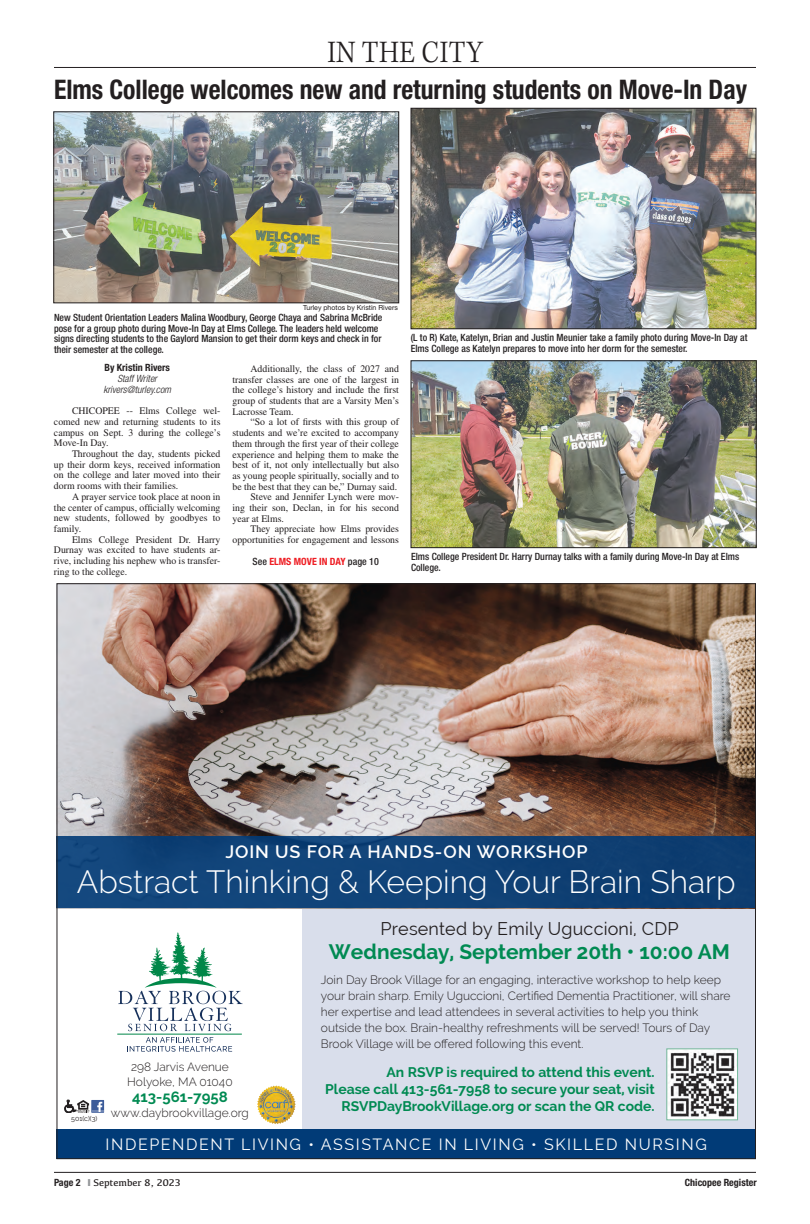
<style>
.page{position:relative;width:810px;height:1224px;background:#fff}
.page>*{position:absolute;margin:0;border:0;box-sizing:border-box;transform-origin:0 0}
.t1{font:300 32px "Raleway";color:#fff}
.t2{font:300 32px "Kepler Std";letter-spacing:.015em;color:#231f20;scale:.9 1}
.CRHelvBoldCond30{font:700 condensed 27px "Helvetica Neue LT Std";color:#231f20;scale:.95 1}
.t3{font:700 21px "Raleway";color:#008a52}
.t4{font:18px "Raleway";letter-spacing:.01em;color:#231f20}
.t5{font:600 18px "Raleway";letter-spacing:.05em;color:#fff}
.t6{font:16px "Raleway";letter-spacing:.1em;color:#fff}
.t7{font:700 15px "Raleway";color:#008a52}
.t8{font:700 14px/17px "Raleway";color:#008a52;text-align:right}
.t9{font:300 12px/16px "Raleway";color:#231f20}
.CRBodyTxt_Times{font:10px/10.7px "Times LT Std";color:#231f20;text-align:justify}
.CRCutline{font:500 condensed 10px/10.7px "Helvetica Neue LT Std";color:#231f20}
.CRbyline1{font:700 condensed 10px "Helvetica Neue LT Std";color:#231f20}
.CRbyline2{font:italic 300 condensed 10px "Helvetica Neue LT Std";color:#231f20}
.t10{font:700 condensed 10px "Helvetica Neue LT Std";color:#ee1d23}
.t11{font:10px "Kefa";color:#231f20}
.BG_Photo_credit{font:7px "Helvetica Neue LT Std";color:#231f20}
.t12{font:7px "Raleway";color:#231f20}
.s1{font-weight:500;color:#231f20}
.s2{font-family:"Helvetica Neue LT Std";font-weight:700;font-stretch:condensed}
.s3{color:#939598}
</style>
<div class="page">
<hr style="left:54px;top:1172px;width:702px;height:1px;background:#231f20">
<hr style="left:54px;top:67px;width:702px;height:1px;background:#231f20">
<div style="left:303px;top:908px;width:453px;height:221px;background:#d9deeb"></div>
<img style="left:257px;top:1085px;width:19px;height:35px">
<svg style="left:91px;top:1100px;width:13px;height:13px"></svg>
<svg style="left:65px;top:1099px;width:38px;height:14px"></svg>
<div style="left:56px;top:1129px;width:700px;height:30px;background:#013b77"></div>
<img style="left:58px;top:585px;width:696px;height:251px">
<div style="left:57px;top:836px;width:699px;height:72px;background:#104278"></div>
<hr style="left:117px;top:1034px;width:125px;height:1px;background:#008748">
<svg style="left:127px;top:1037px;width:105px;height:15px"></svg>
<svg style="left:118px;top:932px;width:125px;height:99px"></svg>
<img style="left:668px;top:1050px;width:68px;height:68px">
<div style="left:666px;top:1048px;width:72px;height:72px;border:1px solid #74b89a"></div>
<img style="left:56px;top:114px;width:341px;height:187px">
<div style="left:54px;top:112px;width:345px;height:191px;border:1px solid #231f20"></div>
<img style="left:413px;top:110px;width:341px;height:217px">
<div style="left:411px;top:108px;width:345px;height:221px;border:1px solid #231f20"></div>
<img style="left:413px;top:363px;width:341px;height:183px">
<div style="left:411px;top:361px;width:345px;height:187px;border:1px solid #231f20"></div>
<p class="t2" style="left:327px;top:34px;width:174px">IN THE CITY</p>
<p class="CRHelvBoldCond30" style="left:54px;top:73px;width:731px">Elms College welcomes new and returning students on Move-In Day</p>
<p class="BG_Photo_credit" style="left:303px;top:304px;width:96px">Turley photos by Kristin Rivers</p>
<p class="CRCutline" style="left:54px;top:312px;width:330px">New Student Orientation Leaders Malina Woodbury, George Chaya and Sabrina McBride pose for a group photo during Move-In Day at Elms College. The leaders held welcome signs directing students to the Gaylord Mansion to get their dorm keys and check in for their semester at the college.</p>
<p class="CRCutline" style="left:411px;top:332px;width:338px">(L to R) Kate, Katelyn, Brian and Justin Meunier take a family photo during Move-In Day at<br>Elms College as Katelyn prepares to move into her dorm for the semester.</p>
<p class="CRbyline1" style="left:105px;top:362px;width:67px">By Kristin Rivers</p>
<p class="CRbyline2" style="left:117px;top:373px;width:41px">Staff Writer</p>
<p class="CRbyline2" style="left:103px;top:384px;width:69px">krivers@turley.com</p>
<p class="CRBodyTxt_Times" style="left:54px;top:406px;width:168px;text-indent:18px">CHICOPEE -- Elms College wel&shy;comed new and returning students to its campus on Sept. 3 during the college’s Move-In Day.</p>
<p class="CRBodyTxt_Times" style="left:54px;top:448px;width:168px;text-indent:18px">Throughout the day, students picked up their dorm keys, received information on the college and later moved into their dorm rooms with their families.</p>
<p class="CRBodyTxt_Times" style="left:54px;top:491px;width:168px;text-indent:18px">A prayer service took place at noon in the center of campus, officially welcoming new students, followed by goodbyes to family.</p>
<p class="CRBodyTxt_Times" style="left:54px;top:534px;width:168px;text-indent:18px">Elms College President Dr. Harry Durnay was excited to have students ar&shy;rive, including his nephew who is transfer&shy;ring to the college.</p>
<p class="CRBodyTxt_Times" style="left:232px;top:363px;width:168px;text-indent:18px">Additionally, the class of 2027 and transfer classes are one of the largest in the college’s history and include the first group of students that are a Varsity Men’s Lacrosse Team.</p>
<p class="CRBodyTxt_Times" style="left:232px;top:417px;width:168px;text-indent:18px">“So a lot of firsts with this group of students and we’re excited to accompany them through the first year of their college experience and helping them to make the best of it, not only intellectually but also as young people spiritually, socially and to be the best that they can be,” Durnay said.</p>
<p class="CRBodyTxt_Times" style="left:232px;top:492px;width:168px;text-indent:18px">Steve and Jennifer Lynch were mov&shy;ing their son, Declan, in for his second year at Elms.</p>
<p class="CRBodyTxt_Times" style="left:232px;top:524px;width:168px;text-align:right">They appreciate how Elms provides opportunities for engagement and lessons</p>
<p class="t10" style="left:253px;top:556px;width:128px"><span class="s1">See</span> ELMS MOVE IN DAY <span class="s1">page 10</span></p>
<p class="CRCutline" style="left:411px;top:551px;width:330px">Elms College President Dr. Harry Durnay talks with a family during Move-In Day at Elms<br>College.</p>
<p class="t5" style="left:226px;top:842px;width:364px">JOIN US FOR A HANDS-ON WORKSHOP</p>
<p class="t1" style="left:77px;top:863px;width:660px">Abstract Thinking &amp; Keeping Your Brain Sharp</p>
<p class="t12" style="left:71px;top:1115px;width:28px">501(c)(3)</p>
<p class="t9" style="left:127px;top:1059px;width:107px;line-height:15px;text-align:center">298 Jarvis Avenue<br>Holyoke, MA 01040</p>
<p class="t7" style="left:132px;top:1088px;width:97px">413-561-7958</p>
<p class="t9" style="left:111px;top:1105px;width:139px">www.daybrookvillage.org</p>
<p class="t4" style="left:381px;top:919px;width:300px">Presented by Emily Uguccioni, CDP</p>
<p class="t3" style="left:329px;top:940px;width:403px">Wednesday, September 20th • 10:00 AM</p>
<p class="t9" style="left:321px;top:972px;width:411px">Join Day Brook Village for an engaging, interactive workshop to help keep your brain sharp. Emily Uguccioni, Certified Dementia Practitioner, will share her expertise and lead attendees in several activities to help you think outside the box. Brain-healthy refreshments will be served! Tours of Day Brook Village will be offered following this event.</p>
<p class="t8" style="left:325px;top:1064px;width:331px">An RSVP is required to attend this event.<br>Please call 413-561-7958 to secure your seat, visit<br>RSVPDayBrookVillage.org or scan the QR code.</p>
<p class="t6" style="left:106px;top:1135px;width:603px">INDEPENDENT LIVING • ASSISTANCE IN LIVING • SKILLED NURSING</p>
<p class="t11" style="left:54px;top:1176px;width:128px"><span class="s2">Page 2</span> <span class="s3">❙</span> September 8, 2023</p>
<p class="CRbyline1" style="left:685px;top:1176px;width:73px">Chicopee Register</p>
</div>
